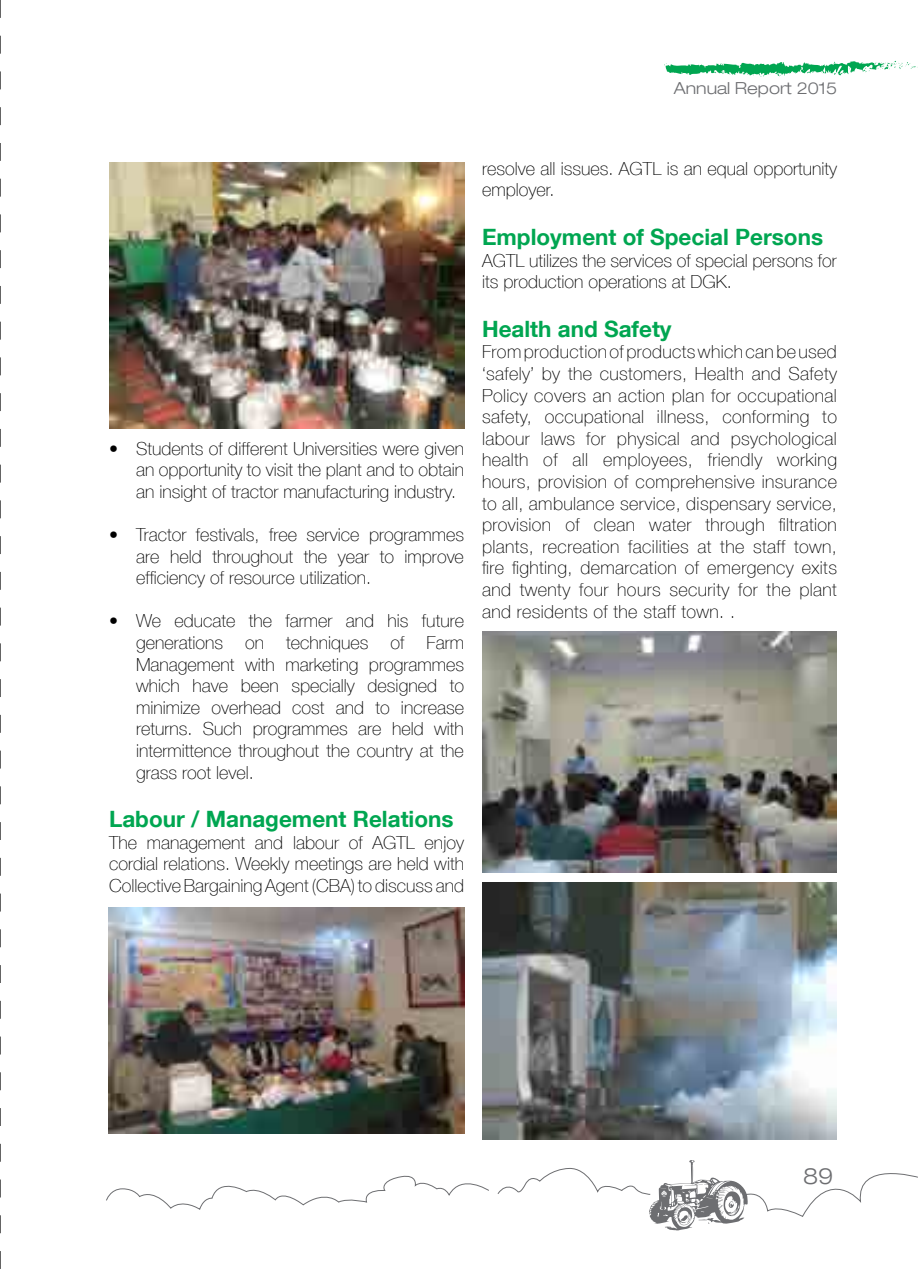
<style>
.page{position:relative;width:918px;height:1269px;background:#fff}
.page>*{position:absolute;margin:0;border:0;box-sizing:border-box;transform-origin:0 0}
.t1{font:700 22.5px "Helvetica Neue LT Com";color:#00a651}
.t2{font:300 expanded 22.5px "Helvetica Neue LT Com";color:#6d6e71}
.t3{font:100 18px/21.6px "Helvetica Neue LT Com";color:#000;text-align:justify}
.t4{font:300 expanded 16.5px "Helvetica Neue LT Com";color:#6d6e71}
</style>
<div class="page">
<svg style="left:664px;top:60px;width:254px;height:17px"></svg>
<svg style="left:0;top:0;width:1px;height:1269px"></svg>
<svg style="left:651px;top:1219px;width:92px;height:11px"></svg>
<svg style="left:106px;top:1160px;width:812px;height:59px"></svg>
<img style="left:109px;top:162px;width:355px;height:266px">
<img style="left:482px;top:632px;width:355px;height:241px">
<img style="left:108px;top:907px;width:356px;height:227px">
<img style="left:482px;top:883px;width:355px;height:256px">
<p class="t4" style="left:674px;top:78px;width:165px">Annual Report 2015</p>
<p class="t3" style="left:136px;top:437px;width:330px;text-indent:-27px">• Students of different Universities were given an opportunity to visit the plant and to obtain an insight of tractor manufacturing industry.</p>
<p class="t3" style="left:136px;top:524px;width:329px;text-indent:-27px">• Tractor festivals, free service programmes are held throughout the year to improve efficiency of resource utilization.</p>
<p class="t3" style="left:136px;top:610px;width:330px;text-indent:-27px">• We educate the farmer and his future generations on techniques of Farm Management with marketing programmes which have been specially designed to minimize overhead cost and to increase returns. Such programmes are held with intermittence throughout the country at the grass root level.</p>
<p class="t1" style="left:109px;top:805px;width:346px">Labour / Management Relations</p>
<p class="t3" style="left:109px;top:831px;width:356px">The management and labour of AGTL enjoy cordial relations. Weekly meetings are held with Collective Bargaining Agent (CBA) to discuss and</p>
<p class="t3" style="left:482px;top:157px;width:357px">resolve all issues. AGTL is an equal opportunity employer.</p>
<p class="t1" style="left:482px;top:223px;width:343px">Employment of Special Persons</p>
<p class="t3" style="left:482px;top:249px;width:356px">AGTL utilizes the services of special persons for its production operations at DGK.</p>
<p class="t1" style="left:482px;top:315px;width:191px">Health and Safety</p>
<p class="t3" style="left:482px;top:341px;width:356px">From production of products which can be used ‘safely’ by the customers, Health and Safety Policy covers an action plan for occupational safety, occupational illness, conforming to labour laws for physical and psychological health of all employees, friendly working hours, provision of comprehensive insurance to all, ambulance service, dispensary service, provision of clean water through filtration plants, recreation facilities at the staff town, fire fighting, demarcation of emergency exits and twenty four hours security for the plant and residents of the staff town. .</p>
<p class="t2" style="left:803px;top:1162px;width:32px">89</p>
</div>
